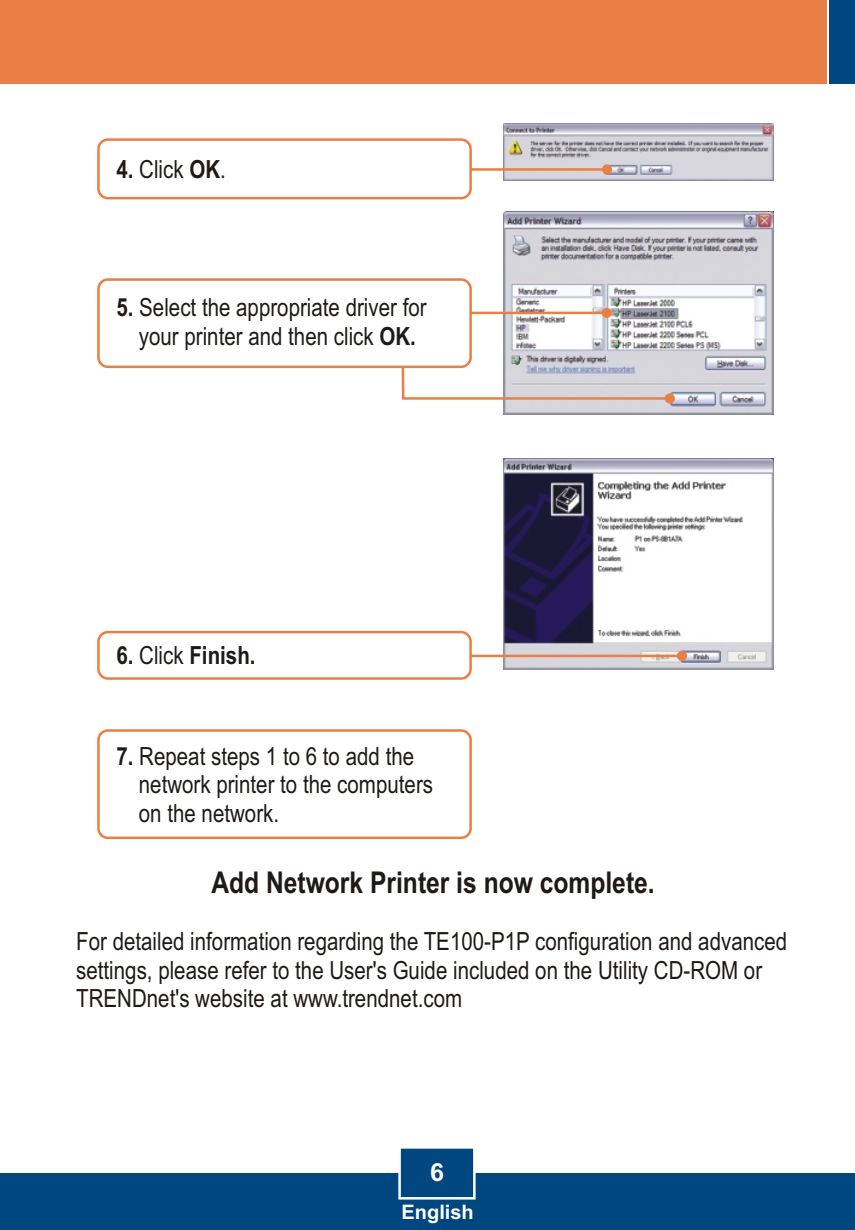
<style>
.page{position:relative;width:855px;height:1230px;background:#fff}
.page>*{position:absolute;margin:0;border:0;box-sizing:border-box;transform-origin:0 0}
.t1{font:700 30px "Arial Narrow";color:#1f1a17}
.t2{font:25px/28.2px "Arial Narrow";color:#1f1a17}
.t3{font:700 25px "Arial Narrow";color:#1f1a17}
.t4{font:700 25px "Arial";color:#fff}
.t5{font:700 20px "Arial";color:#fff}
.s1{font-weight:700}
.s2{font-weight:400}
</style>
<div class="page">
<img style="left:503px;top:458px;width:270px;height:211px">
<div style="left:0;top:1172px;width:854px;height:57px;background:#004780"></div>
<div style="left:0;top:0;width:826px;height:84px;background:#e88045"></div>
<div style="left:829px;top:0;width:25px;height:84px;background:#004780"></div>
<svg style="left:397px;top:1148px;width:79px;height:52px"></svg>
<img style="left:503px;top:123px;width:270px;height:57px">
<img style="left:503px;top:212px;width:270px;height:202px">
<svg style="left:471px;top:164px;width:141px;height:10px"></svg>
<svg style="left:471px;top:308px;width:140px;height:10px"></svg>
<svg style="left:397px;top:353px;width:277px;height:50px"></svg>
<svg style="left:471px;top:650px;width:215px;height:11px;background:#e0c5b9"></svg>
<div style="left:97px;top:630px;width:374px;height:49px;background:#fff;border:3px solid #e88045;border-radius:9px"></div>
<div style="left:97px;top:278px;width:374px;height:90px;background:#fff;border:3px solid #e88045;border-radius:9px"></div>
<div style="left:97px;top:729px;width:374px;height:110px;background:#fff;border:3px solid #e88045;border-radius:9px"></div>
<div style="left:97px;top:138px;width:374px;height:61px;background:#fff;border:3px solid #e88045;border-radius:9px"></div>
<p class="t2" style="left:116px;top:157px;width:111px"><span class="s1">4.</span> Click <span class="s1">OK</span>.</p>
<p class="t2" style="left:116px;top:295px;width:311px;text-align:center"><span class="s1">5.</span> Select the appropriate driver for your printer and then click <span class="s1">OK.</span></p>
<p class="t3" style="left:116px;top:646px;width:140px">6. <span class="s2">Click</span> Finish.</p>
<p class="t2" style="left:139px;top:744px;width:295px;text-indent:-22px"><span class="s1">7.</span> Repeat steps 1 to 6 to add the network printer to the computers on the network.</p>
<p class="t1" style="left:211px;top:871px;width:444px">Add Network Printer is now complete.</p>
<p class="t2" style="left:76px;top:929px;width:712px">For detailed information regarding the TE100-P1P configuration and advanced settings, please refer to the User's Guide included on the Utility CD-ROM or<br>TRENDnet's website at www.trendnet.com</p>
<p class="t4" style="left:430px;top:1162px;width:15px">6</p>
<p class="t5" style="left:401px;top:1204px;width:74px">English</p>
</div>
